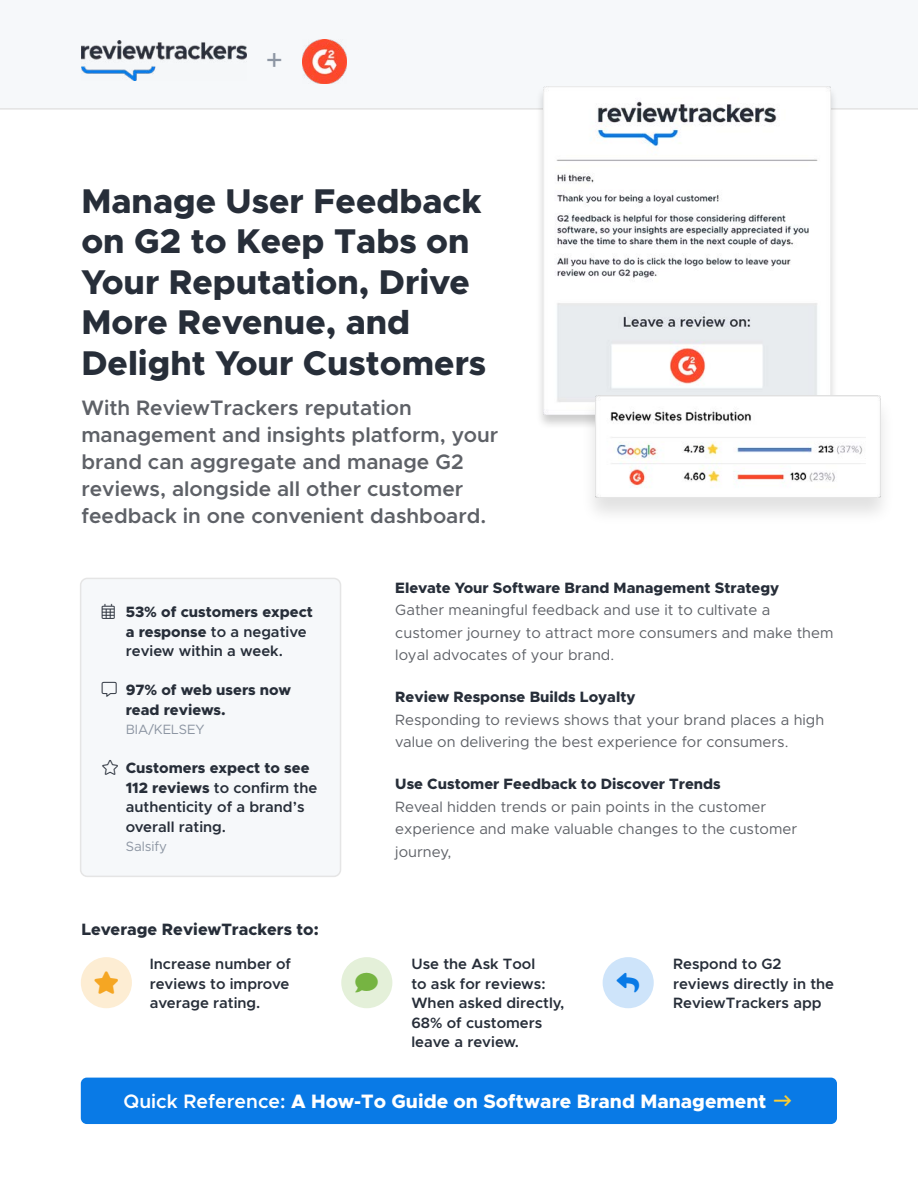
<style>
.page{position:relative;width:918px;height:1188px;background:#fff}
.page>*{position:absolute;margin:0;border:0;box-sizing:border-box;transform-origin:0 0}
.t1{font:800 34.5px/40.5px "Metropolis";color:#272e39}
.t2{font:30px "Metropolis";color:#8d96a3}
.t3{font:22.35px "Font Awesome 5 Pro Solid";color:#76b442}
.t4{font:22.35px "Font Awesome 5 Pro Solid";color:#097ae6}
.t5{font:600 21px/27px "Metropolis";color:#5e6167}
.t6{font:800 19.5px "Metropolis";color:#fff}
.t7{font:800 16.5px "Metropolis";color:#272e39}
.t8{font:15px/22.5px "Metropolis";color:#5e6167}
.t9{font:600 15px/19.5px "Metropolis";color:#272e39}
.t10{font:800 15px/19.5px "Metropolis";color:#272e39}
.t11{font:13.5px "Metropolis";color:#8d96a3}
.s1{font-weight:600}
.s2{font-weight:800}
.s3{color:#fbcd33}
</style>
<div class="page">
<div style="left:0;top:0;width:918px;height:108px;background:#f6f8fa"></div>
<img style="left:303px;top:39px;width:44px;height:44px">
<img style="left:81px;top:40px;width:165px;height:41px">
<div style="left:81px;top:1078px;width:756px;height:46px;background:#097ae6;border-radius:6px"></div>
<div style="left:81px;top:957px;width:51px;height:51px;background:#fdedd3;border-radius:50%"></div>
<div style="left:341px;top:957px;width:51px;height:51px;background:#e4f0d9;border-radius:50%"></div>
<div style="left:603px;top:957px;width:51px;height:51px;background:#cee4fa;border-radius:50%"></div>
<div style="left:535px;top:85px;width:304px;height:345px;background:#000;opacity:.2"></div>
<img style="left:543px;top:87px;width:283px;height:328px">
<div style="left:580px;top:394px;width:315px;height:132px;background:#000;opacity:.12"></div>
<img style="left:595px;top:396px;width:285px;height:102px">
<div style="left:81px;top:578px;width:260px;height:298px;background:#f6f8fa;border-radius:7px"></div>
<div style="left:80px;top:578px;width:261px;height:299px;border:2px solid #e5e5e5;border-radius:7px"></div>
<h2 class="t2" style="left:266px;top:41px;width:19px">+</h2>
<h1 class="t1" style="left:81px;top:181px;width:406px">Manage User Feedback on G2 to Keep Tabs on<br>Your Reputation, Drive<br>More Revenue, and<br>Delight Your Customers</h1>
<h3 class="t5" style="left:81px;top:394px;width:418px">With ReviewTrackers reputation management and insights platform, your brand can aggregate and manage G2 reviews, alongside all other customer feedback in one convenient dashboard.</h3>
<p class="t10" style="left:126px;top:602px;width:189px;text-indent:-24px">●■●▼ 53% of customers expect a response <span class="s1">to a negative review within a week.</span></p>
<p class="t10" style="left:126px;top:680px;width:167px;text-indent:-24px">□■▼●▼ 97% of web users now read reviews.</p>
<p class="t11" style="left:126px;top:721px;width:80px">BIA/KELSEY</p>
<p class="t9" style="left:126px;top:758px;width:193px;text-indent:-24px">▲▼ <span class="s2">Customers expect to see<br>112 reviews</span> to confirm the authenticity of a brand’s overall rating.</p>
<p class="t11" style="left:126px;top:838px;width:43px">Salsify</p>
<p class="t7" style="left:81px;top:919px;width:239px">Leverage ReviewTrackers to:</p>
<p class="t9" style="left:150px;top:954px;width:143px;text-align:justify">Increase number of reviews to improve average rating.</p>
<p class="t10" style="left:395px;top:578px;width:385px">Elevate Your Software Brand Management Strategy</p>
<p class="t8" style="left:395px;top:599px;width:440px">Gather meaningful feedback and use it to cultivate a customer journey to attract more consumers and make them loyal advocates of your brand.</p>
<p class="t10" style="left:395px;top:688px;width:242px">Review Response Builds Loyalty</p>
<p class="t8" style="left:395px;top:709px;width:431px">Responding to reviews shows that your brand places a high value on delivering the best experience for consumers.</p>
<p class="t10" style="left:395px;top:775px;width:327px">Use Customer Feedback to Discover Trends</p>
<p class="t8" style="left:395px;top:796px;width:403px">Reveal hidden trends or pain points in the customer experience and make valuable changes to the customer journey,</p>
<p class="t9" style="left:411px;top:954px;width:155px">Use the Ask Tool<br>to ask for reviews:<br>When asked directly,<br>68% of customers leave a review.</p>
<p class="t9" style="left:673px;top:954px;width:163px">Respond to G2 reviews directly in the<br>ReviewTrackers app</p>
<h3 class="t3" style="left:356px;top:972px;width:24px">□■▼</h3>
<h3 class="t4" style="left:617px;top:972px;width:24px">●</h3>
<h3 class="t6" style="left:124px;top:1088px;width:669px"><span class="s1">Quick Reference:</span> A How-To Guide on Software Brand Management <span class="s3">●□■□▼</span></h3>
</div>
